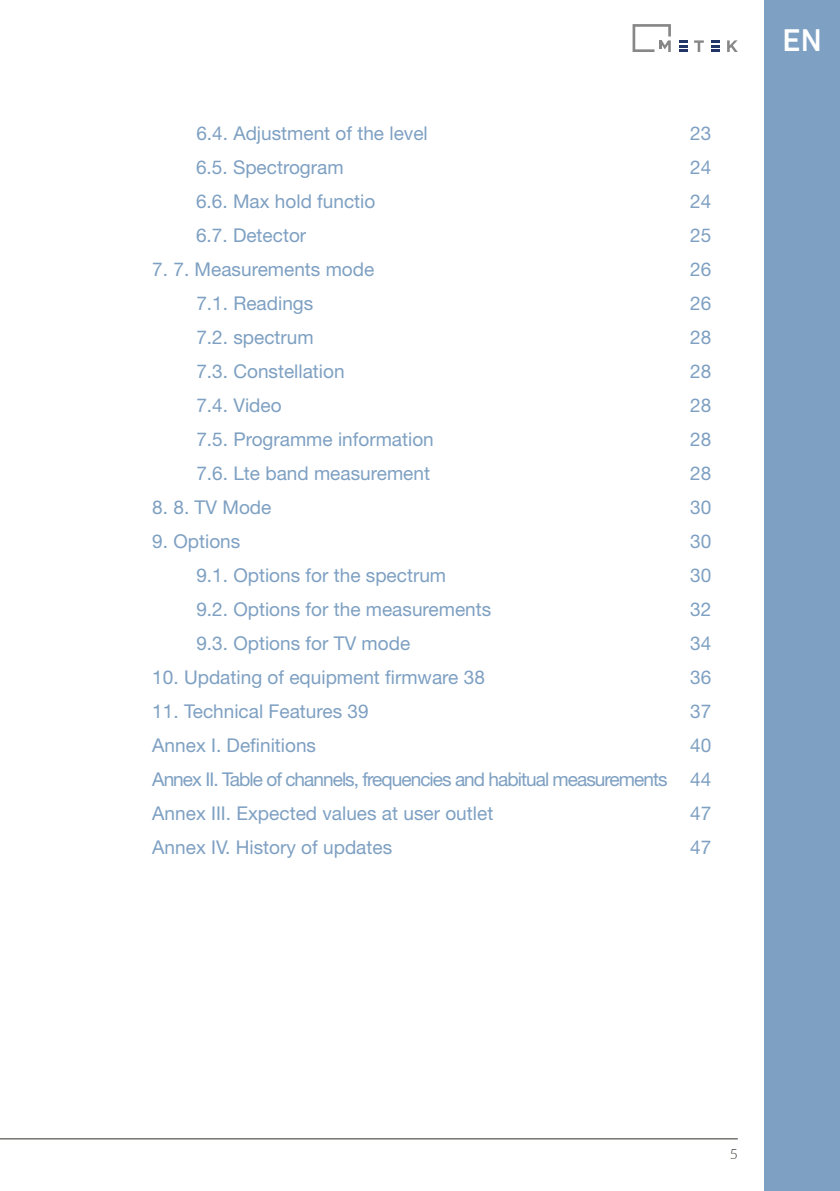
<style>
.page{position:relative;width:840px;height:1191px;background:#fff}
.page>*{position:absolute;margin:0;border:0;box-sizing:border-box;transform-origin:0 0}
.t1{font:500 32px "DIN Next LT Pro";color:#fff}
.t2{font:19px/34px "Helvetica Neue LT Std";color:#7ea0c2}
.t3{font:300 14px "Lato";color:#312e29}
</style>
<div class="page">
<div style="left:763px;top:0;width:76px;height:1191px;background:#7ea0c2"></div>
<hr style="left:0;top:1138px;width:737px;height:1px;background:#312e29">
<svg style="left:694px;top:40px;width:9px;height:12px"></svg>
<svg style="left:727px;top:40px;width:10px;height:12px"></svg>
<svg style="left:632px;top:24px;width:38px;height:28px"></svg>
<svg style="left:679px;top:40px;width:8px;height:12px"></svg>
<svg style="left:711px;top:40px;width:8px;height:12px"></svg>
<p class="t2" style="left:196px;top:116px;width:233px">6.4. Adjustment of the level<br>6.5. Spectrogram<br>6.6. Max hold functio<br>6.7. Detector</p>
<p class="t2" style="left:196px;top:252px;width:239px;text-indent:-44px">7. 7. Measurements mode<br>7.1. Readings<br>7.2. spectrum<br>7.3. Constellation<br>7.4. Video<br>7.5. Programme information<br>7.6. Lte band measurement</p>
<p class="t2" style="left:152px;top:490px;width:120px">8. 8. TV Mode</p>
<p class="t2" style="left:196px;top:524px;width:296px;text-indent:-44px">9. Options<br>9.1. Options for the spectrum<br>9.2. Options for the measurements<br>9.3. Options for TV mode</p>
<p class="t2" style="left:152px;top:660px;width:334px">10. Updating of equipment firmware 38</p>
<p class="t2" style="left:152px;top:694px;width:516px">11. Technical Features 39<br>Annex I. Definitions<br>Annex II. Table of channels, frequencies and habitual measurements Annex III. Expected values at user outlet<br>Annex IV. History of updates</p>
<p class="t2" style="left:689px;top:116px;width:23px;text-align:justify">23<br>24<br>24<br>25<br>26<br>26<br>28<br>28<br>28<br>28<br>28<br>30<br>30<br>30<br>32<br>34<br>36<br>37<br>40<br>44<br>47<br>47</p>
<h1 class="t1" style="left:782px;top:21px;width:41px">EN</h1>
<p class="t3" style="left:729px;top:1144px;width:10px">5</p>
</div>
